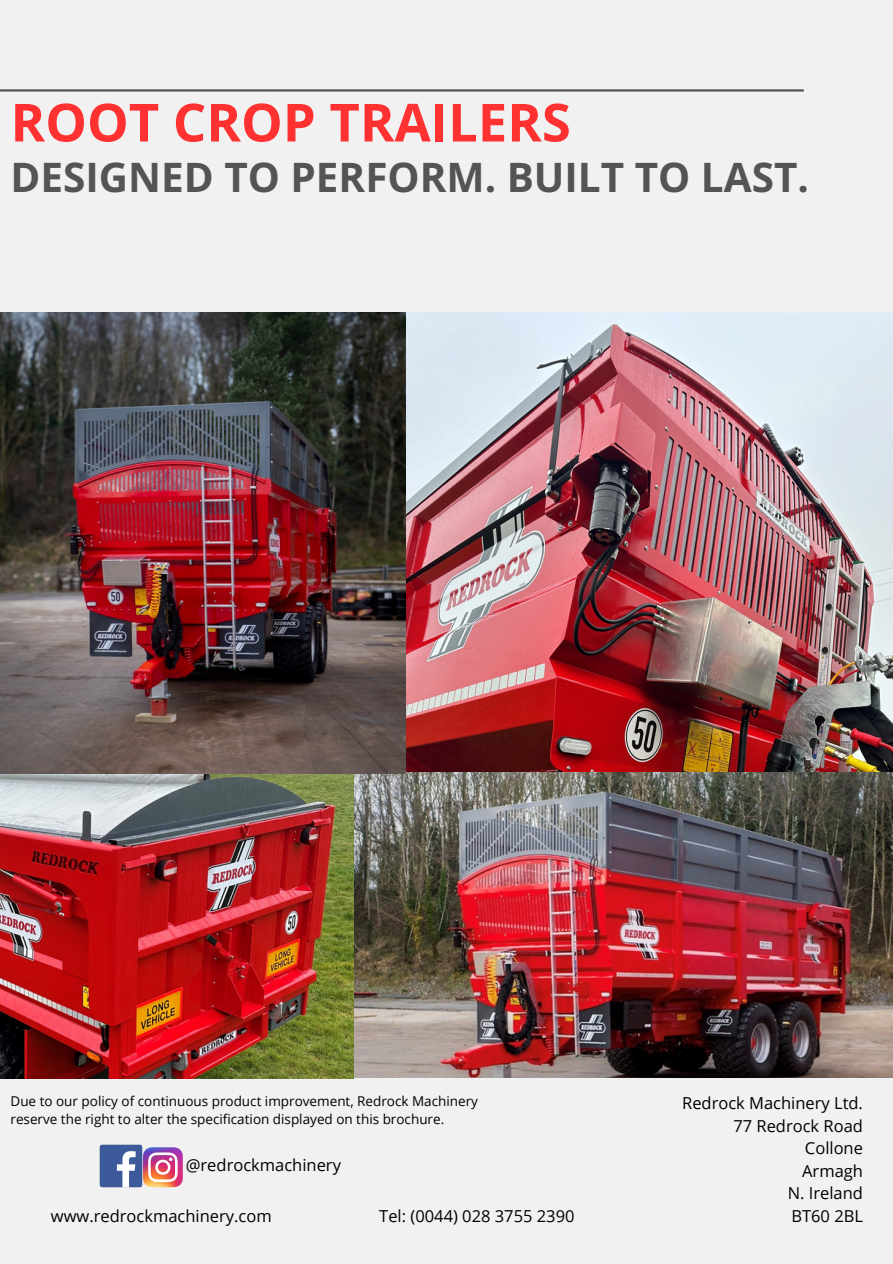
<style>
.page{position:relative;width:893px;height:1264px;background:#fff}
.page>*{position:absolute;margin:0;border:0;box-sizing:border-box;transform-origin:0 0}
.t1{font:700 52.5px "Open Sans";color:#ff3131}
.t2{font:700 40.5px "Open Sans";color:#545454}
.t3{font:16.5px "Open Sans";color:#000}
.t4{font:13.5px/18px "Open Sans";color:#000}
</style>
<div class="page">
<div style="left:0;top:0;width:892px;height:1263px;background:#f1f1f1"></div>
<hr style="left:0;top:89px;width:802px;height:3px;background:#545454">
<img style="left:353px;top:771px;width:539px;height:306px">
<img style="left:406px;top:312px;width:486px;height:459px">
<img style="left:0;top:312px;width:405px;height:462px">
<img style="left:0;top:774px;width:353px;height:304px">
<img style="left:142px;top:1146px;width:41px;height:42px">
<img style="left:99px;top:1144px;width:43px;height:42px">
<p class="t1" style="left:11px;top:85px;width:561px">ROOT CROP TRAILERS</p>
<p class="t2" style="left:11px;top:148px;width:800px">DESIGNED TO PERFORM. BUILT TO LAST.</p>
<p class="t4" style="left:11px;top:1091px;width:469px">Due to our policy of continuous product improvement, Redrock Machinery reserve the right to alter the specification displayed on this brochure.</p>
<p class="t3" style="left:682px;top:1091px;width:182px">Redrock Machinery Ltd.</p>
<p class="t3" style="left:733px;top:1113px;width:131px">77 Redrock Road</p>
<p class="t3" style="left:804px;top:1136px;width:60px">Collone</p>
<p class="t3" style="left:802px;top:1158px;width:62px">Armagh</p>
<p class="t3" style="left:787px;top:1181px;width:77px">N. Ireland</p>
<p class="t3" style="left:186px;top:1153px;width:157px">@redrockmachinery</p>
<p class="t3" style="left:51px;top:1203px;width:222px">www.redrockmachinery.com</p>
<p class="t3" style="left:379px;top:1203px;width:197px">Tel: (0044) 028 3755 2390</p>
<p class="t3" style="left:791px;top:1203px;width:73px">BT60 2BL</p>
</div>
